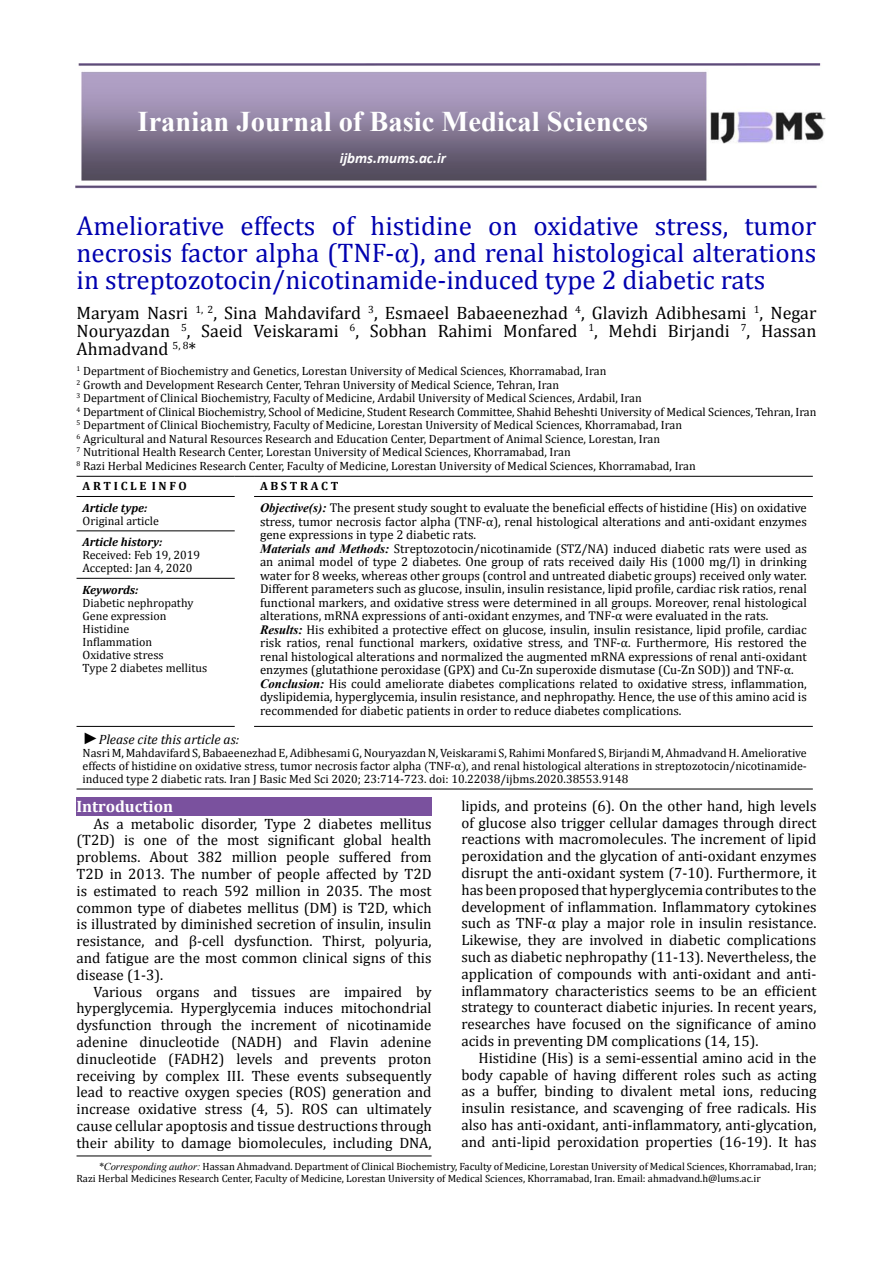
<style>
.page{position:relative;width:893px;height:1263px;background:#fff}
.page>*{position:absolute;margin:0;border:0;box-sizing:border-box;transform-origin:0 0}
.t1{font:700 28.5px "Times New Roman";color:#fff}
.t2{font:27px/27px "Cambria";color:#0000af;text-align:justify}
.t3{font:18px/17.5px "Cambria";color:#000;text-align:justify}
.t4{font:700 16.5px "Cambria";color:#fff}
.t5{font:15px/16.8px "Cambria";color:#000;text-align:justify}
.t6{font:italic 700 15px "Calibri";color:#fff}
.t7{font:italic 13.5px "Cambria";color:#000}
.t8{font:12.75px/13.5px "Cambria";color:#000}
.t9{font:12px/13.5px "Cambria";color:#000}
.t10{font:12px/13px "Cambria Math";color:#000}
.t11{font:italic 700 12px "Cambria";color:#000}
.t12{font:700 12px "Cambria";color:#000}
.t13{font:10.5px/12.6px "Cambria";color:#000}
.s1{font-family:"Times New Roman";font-weight:700;font-style:italic}
.s2{font-family:"Times New Roman";font-size:16.5px}
.s3{font-family:"Times New Roman";font-style:italic}
</style>
<div class="page">
<hr style="left:77px;top:1156px;width:355px;height:1px;background:#000">
<img style="left:75px;top:64px;width:750px;height:125px">
<hr style="left:77px;top:476px;width:158px;height:1px;background:#000">
<svg style="left:235px;top:476px;width:19px;height:1px"></svg>
<hr style="left:254px;top:476px;width:559px;height:1px;background:#000">
<hr style="left:77px;top:496px;width:158px;height:1px;background:#000">
<hr style="left:77px;top:530px;width:158px;height:1px;background:#000">
<hr style="left:254px;top:496px;width:559px;height:1px;background:#000">
<hr style="left:77px;top:578px;width:158px;height:1px;background:#000">
<hr style="left:77px;top:789px;width:158px;height:1px;background:#000">
<svg style="left:235px;top:789px;width:19px;height:1px"></svg>
<hr style="left:254px;top:789px;width:559px;height:1px;background:#000">
<hr style="left:77px;top:726px;width:158px;height:1px;background:#000">
<hr style="left:254px;top:726px;width:559px;height:1px;background:#000">
<div style="left:77px;top:797px;width:355px;height:19px;background:#7a519e"></div>
<h1 class="t1" style="left:138px;top:102px;width:512px">Iranian Journal of Basic Medical Sciences</h1>
<p class="t6" style="left:340px;top:149px;width:108px">ijbms.mums.ac.ir</p>
<h2 class="t2" style="left:77px;top:212px;width:741px">Ameliorative effects of histidine on oxidative stress, tumor necrosis factor alpha (TNF-α), and renal histological alterations in streptozotocin/nicotinamide-induced type 2 diabetic rats</h2>
<p class="t3" style="left:77px;top:304px;width:741px">Maryam Nasri <sup>1,</sup> <sup>2</sup>, Sina Mahdavifard <sup>3</sup>, Esmaeel Babaeenezhad <sup>4</sup>, Glavizh Adibhesami <sup>1</sup>, Negar Nouryazdan <sup>5</sup>, Saeid Veiskarami <sup>6</sup>, Sobhan Rahimi Monfared <sup>1</sup>, Mehdi Birjandi <sup>7</sup>, Hassan Ahmadvand <sup>5,</sup> <sup>8</sup>*</p>
<p class="t9" style="left:77px;top:364px;width:741px"><sup>1</sup> Department of Biochemistry and Genetics, Lorestan University of Medical Sciences, Khorramabad, Iran<br><sup>2</sup> Growth and Development Research Center, Tehran University of Medical Science, Tehran, Iran<br><sup>3</sup> Department of Clinical Biochemistry, Faculty of Medicine, Ardabil University of Medical Sciences, Ardabil, Iran<br><sup>4</sup> Department of Clinical Biochemistry, School of Medicine, Student Research Committee, Shahid Beheshti University of Medical Sciences, Tehran, Iran <sup>5</sup> Department of Clinical Biochemistry, Faculty of Medicine, Lorestan University of Medical Sciences, Khorramabad, Iran<br><sup>6</sup> Agricultural and Natural Resources Research and Education Center, Department of Animal Science, Lorestan, Iran<br><sup>7</sup> Nutritional Health Research Center, Lorestan University of Medical Sciences, Khorramabad, Iran<br><sup>8</sup> Razi Herbal Medicines Research Center, Faculty of Medicine, Lorestan University of Medical Sciences, Khorramabad, Iran</p>
<p class="t12" style="left:83px;top:478px;width:106px">A R T I C L E I N F O</p>
<p class="t12" style="left:260px;top:478px;width:80px">A B S T R A C T</p>
<p class="t11" style="left:83px;top:499px;width:66px">Article type:</p>
<p class="t10" style="left:83px;top:514px;width:78px">Original article</p>
<p class="t8" style="left:260px;top:501px;width:548px"><span class="s1">Objective(s):</span> The present study sought to evaluate the beneficial effects of histidine (His) on oxidative stress, tumor necrosis factor alpha (TNF-α), renal histological alterations and anti-oxidant enzymes gene expressions in type 2 diabetic rats.<br><span class="s1">Materials and Methods:</span> Streptozotocin/nicotinamide (STZ/NA) induced diabetic rats were used as an animal model of type 2 diabetes. One group of rats received daily His (1000 mg/l) in drinking water for 8 weeks, whereas other groups (control and untreated diabetic groups) received only water.<br>Different parameters such as glucose, insulin, insulin resistance, lipid profile, cardiac risk ratios, renal functional markers, and oxidative stress were determined in all groups. Moreover, renal histological alterations, mRNA expressions of anti-oxidant enzymes, and TNF-α were evaluated in the rats.<br><span class="s1">Results:</span> His exhibited a protective effect on glucose, insulin, insulin resistance, lipid profile, cardiac risk ratios, renal functional markers, oxidative stress, and TNF-α. Furthermore, His restored the renal histological alterations and normalized the augmented mRNA expressions of renal anti-oxidant enzymes (glutathione peroxidase (GPX) and Cu-Zn superoxide dismutase (Cu-Zn SOD)) and TNF-α.<br><span class="s1">Conclusion:</span> His could ameliorate diabetes complications related to oxidative stress, inflammation, dyslipidemia, hyperglycemia, insulin resistance, and nephropathy. Hence, the use of this amino acid is recommended for diabetic patients in order to reduce diabetes complications.</p>
<p class="t11" style="left:83px;top:534px;width:81px">Article history:</p>
<p class="t10" style="left:83px;top:549px;width:119px">Received: Feb 19, 2019<br>Accepted: Jan 4, 2020</p>
<p class="t11" style="left:83px;top:581px;width:57px">Keywords:</p>
<p class="t9" style="left:83px;top:596px;width:126px;line-height:13px">Diabetic nephropathy<br>Gene expression<br>Histidine<br>Inflammation<br>Oxidative stress<br>Type 2 diabetes mellitus</p>
<p class="t7" style="left:83px;top:730px;width:158px"><span class="s2">►</span>Please cite this article as:</p>
<p class="t10" style="left:83px;top:746px;width:726px;text-align:justify">Nasri M, Mahdavifard S, Babaeenezhad E, Adibhesami G, Nouryazdan N, Veiskarami S, Rahimi Monfared S, Birjandi M, Ahmadvand H. Ameliorative effects of histidine on oxidative stress, tumor necrosis factor alpha (TNF-α), and renal histological alterations in streptozotocin/nicotinamide&shy;induced type 2 diabetic rats. Iran J Basic Med Sci 2020; 23:714-723. doi: 10.22038/ijbms.2020.38553.9148</p>
<p class="t4" style="left:77px;top:795px;width:98px">Introduction</p>
<p class="t5" style="left:77px;top:815px;width:357px;text-indent:17px">As a metabolic disorder, Type 2 diabetes mellitus (T2D) is one of the most significant global health problems. About 382 million people suffered from T2D in 2013. The number of people affected by T2D is estimated to reach 592 million in 2035. The most common type of diabetes mellitus (DM) is T2D, which is illustrated by diminished secretion of insulin, insulin resistance, and β-cell dysfunction. Thirst, polyuria, and fatigue are the most common clinical signs of this disease (1-3).</p>
<p class="t5" style="left:77px;top:983px;width:357px;text-indent:17px">Various organs and tissues are impaired by hyperglycemia. Hyperglycemia induces mitochondrial dysfunction through the increment of nicotinamide adenine dinucleotide (NADH) and Flavin adenine dinucleotide (FADH2) levels and prevents proton receiving by complex III. These events subsequently lead to reactive oxygen species (ROS) generation and increase oxidative stress (4, 5). ROS can ultimately cause cellular apoptosis and tissue destructions through their ability to damage biomolecules, including DNA,</p>
<p class="t5" style="left:461px;top:797px;width:357px">lipids, and proteins (6). On the other hand, high levels of glucose also trigger cellular damages through direct reactions with macromolecules. The increment of lipid peroxidation and the glycation of anti-oxidant enzymes disrupt the anti-oxidant system (7-10). Furthermore, it has been proposed that hyperglycemia contributes to the development of inflammation. Inflammatory cytokines such as TNF-α play a major role in insulin resistance.<br>Likewise, they are involved in diabetic complications such as diabetic nephropathy (11-13). Nevertheless, the application of compounds with anti-oxidant and anti&shy;inflammatory characteristics seems to be an efficient strategy to counteract diabetic injuries. In recent years, researches have focused on the significance of amino acids in preventing DM complications (14, 15).</p>
<p class="t5" style="left:461px;top:1049px;width:357px;text-indent:17px">Histidine (His) is a semi-essential amino acid in the body capable of having different roles such as acting as a buffer, binding to divalent metal ions, reducing insulin resistance, and scavenging of free radicals. His also has anti-oxidant, anti-inflammatory, anti-glycation, and anti-lipid peroxidation properties (16-19). It has</p>
<p class="t13" style="left:77px;top:1160px;width:741px;text-indent:22px"><span class="s3">*Corresponding author:</span> Hassan Ahmadvand. Department of Clinical Biochemistry, Faculty of Medicine, Lorestan University of Medical Sciences, Khorramabad, Iran;<br>Razi Herbal Medicines Research Center, Faculty of Medicine, Lorestan University of Medical Sciences, Khorramabad, Iran. Email: ahmadvand.h@lums.ac.ir</p>
</div>
